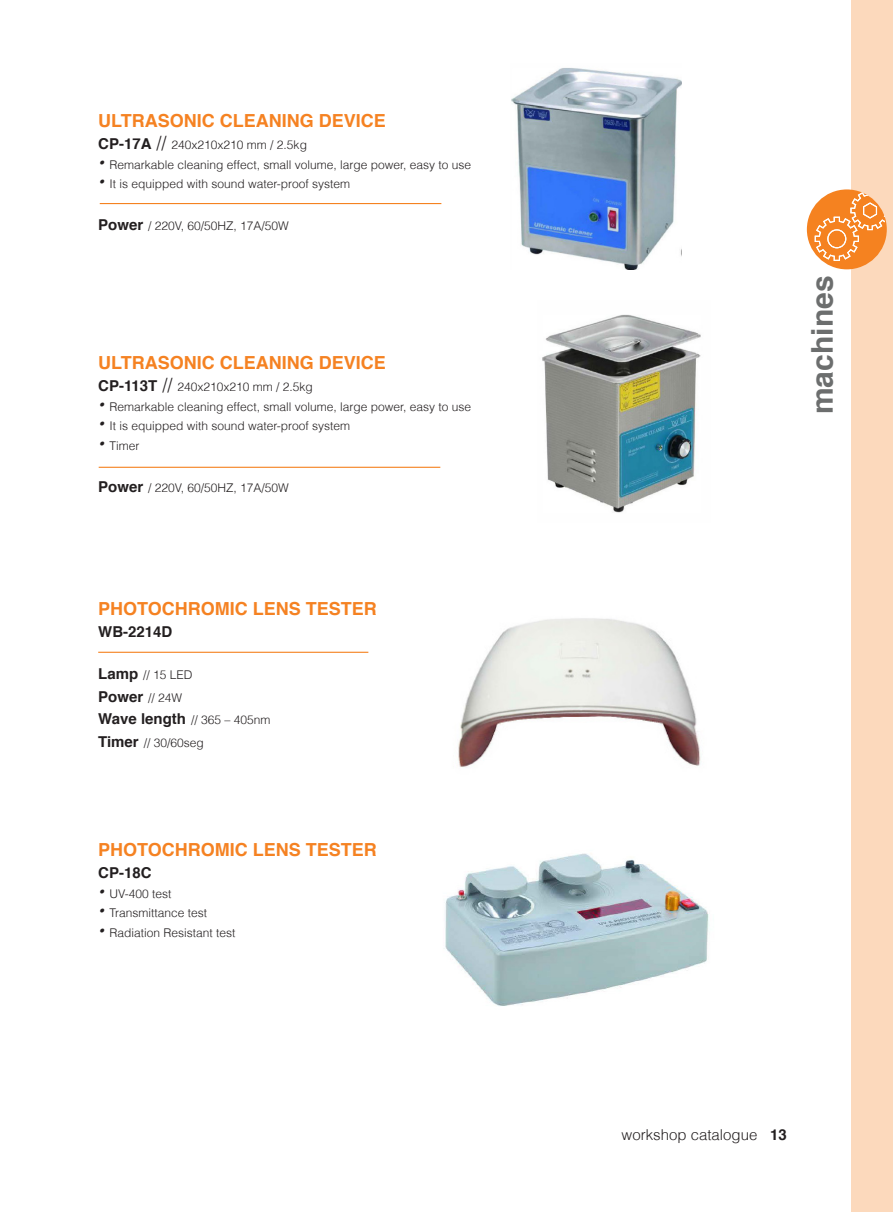
<style>
.page{position:relative;width:893px;height:1212px;background:#fff}
.page>*{position:absolute;margin:0;border:0;box-sizing:border-box;transform-origin:0 0}
.t1{font:700 30px "Helvetica";color:#6c6e6e}
.t2{font:700 18px "Helvetica";color:#f58222}
.t3{font:700 15px "Helvetica";color:#231f20}
.t4{font:300 15px "Helvetica";color:#231f20}
.t5{font:300 12px "Helvetica";color:#231f20}
.s1{font-weight:700;font-size:15px}
.s2{font-size:18px}
.s3{font-weight:400;font-style:italic;font-size:18px}
.s4{font-weight:300;font-size:12px}
.s5{font-weight:700}
</style>
<div class="page">
<div style="left:851px;top:0;width:42px;height:1212px;background:#fcd9bc"></div>
<div style="left:807px;top:189px;width:80px;height:80px;background:#f58220;border-radius:50%"></div>
<svg style="left:815px;top:191px;width:70px;height:70px"></svg>
<img style="left:542px;top:314px;width:159px;height:199px">
<hr style="left:100px;top:203px;width:341px;height:1px;background:#f58220">
<hr style="left:99px;top:467px;width:341px;height:1px;background:#f58220">
<img style="left:511px;top:68px;width:171px;height:201px">
<img style="left:458px;top:618px;width:243px;height:149px">
<hr style="left:98px;top:652px;width:270px;height:1px;background:#f58220">
<img style="left:444px;top:853px;width:265px;height:153px">
<p class="t2" style="left:98px;top:106px;width:289px">ULTRASONIC CLEANING DEVICE</p>
<p class="t5" style="left:98px;top:138px;width:210px"><span class="s1">CP-17A</span> <span class="s2">//</span> 240x210x210 mm / 2.5kg</p>
<p class="t5" style="left:98px;top:157px;width:374px"><span class="s3">•</span> Remarkable cleaning effect, small volume, large power, easy to use</p>
<p class="t5" style="left:98px;top:177px;width:253px"><span class="s3">•</span> It is equipped with sound water-proof system</p>
<p class="t5" style="left:98px;top:219px;width:192px"><span class="s1">Power</span> / 220V, 60/50HZ, 17A/50W</p>
<p class="t2" style="left:98px;top:348px;width:289px">ULTRASONIC CLEANING DEVICE</p>
<p class="t5" style="left:98px;top:380px;width:216px"><span class="s1">CP-113T</span> <span class="s2">//</span> 240x210x210 mm / 2.5kg</p>
<p class="t5" style="left:98px;top:399px;width:374px"><span class="s3">•</span> Remarkable cleaning effect, small volume, large power, easy to use</p>
<p class="t5" style="left:98px;top:419px;width:253px"><span class="s3">•</span> It is equipped with sound water-proof system</p>
<p class="t5" style="left:98px;top:438px;width:43px"><span class="s3">•</span> Timer</p>
<p class="t5" style="left:98px;top:480px;width:192px"><span class="s1">Power</span> / 220V, 60/50HZ, 17A/50W</p>
<p class="t2" style="left:98px;top:594px;width:280px">PHOTOCHROMIC LENS TESTER</p>
<p class="t3" style="left:98px;top:620px;width:76px">WB-2214D</p>
<p class="t5" style="left:98px;top:667px;width:96px"><span class="s1">Lamp</span> // 15 LED</p>
<p class="t3" style="left:98px;top:684px;width:86px">Power <span class="s4">// 24W</span></p>
<p class="t5" style="left:98px;top:712px;width:174px"><span class="s1">Wave length</span> // 365 – 405nm</p>
<p class="t5" style="left:98px;top:735px;width:107px"><span class="s1">Timer</span> // 30/60seg</p>
<p class="t2" style="left:98px;top:835px;width:280px">PHOTOCHROMIC LENS TESTER</p>
<p class="t3" style="left:98px;top:861px;width:55px">CP-18C</p>
<p class="t5" style="left:98px;top:886px;width:75px"><span class="s3">•</span> UV-400 test</p>
<p class="t5" style="left:98px;top:905px;width:110px"><span class="s3">•</span> Transmittance test</p>
<p class="t5" style="left:98px;top:925px;width:139px"><span class="s3">•</span> Radiation Resistant test</p>
<h1 class="t1" style="left:798px;top:414px;width:140px;rotate:-90deg">machines</h1>
<p class="t4" style="left:622px;top:1125px;width:167px">workshop catalogue <span class="s5">13</span></p>
</div>
